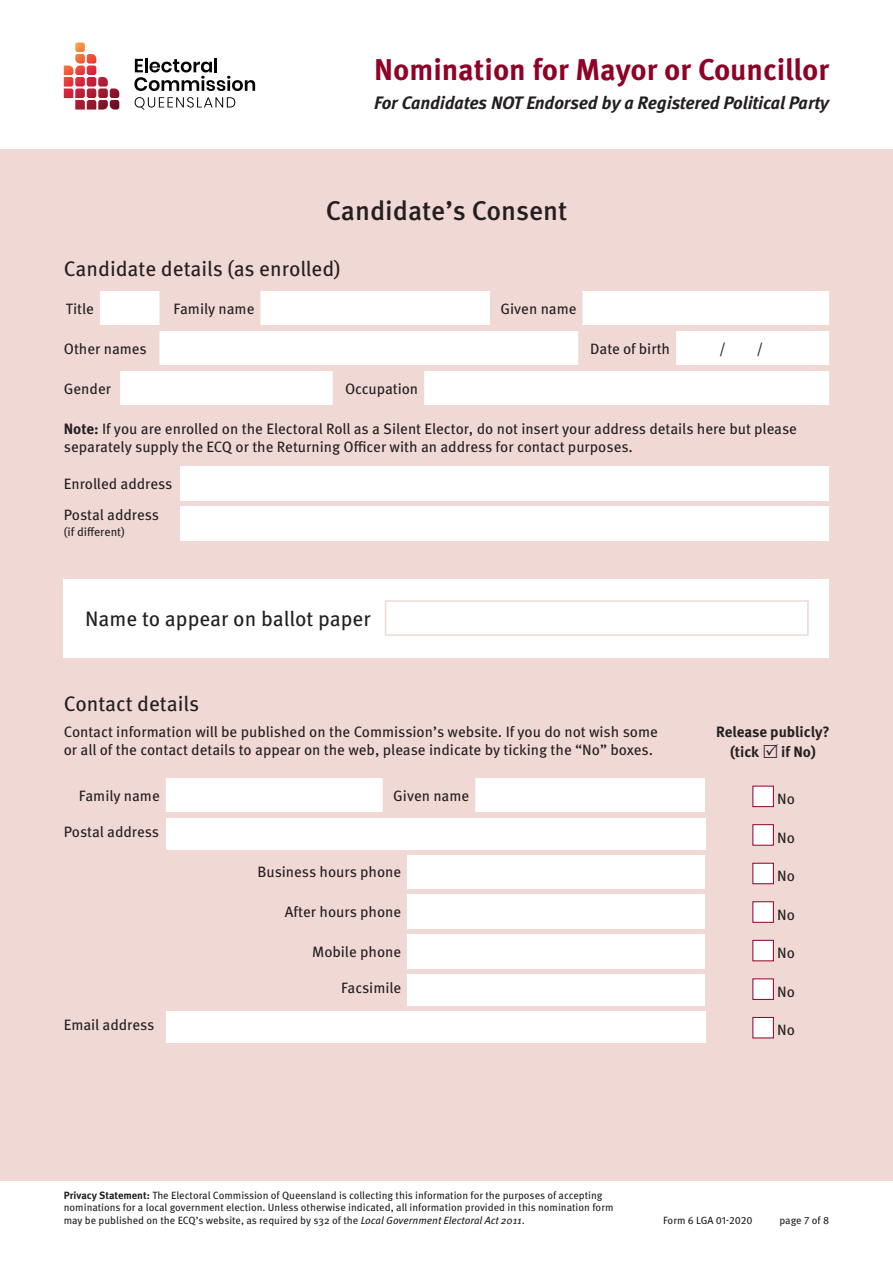
<style>
.page{position:relative;width:893px;height:1263px;background:#fff}
.page>*{position:absolute;margin:0;border:0;box-sizing:border-box;transform-origin:0 0}
.t1{font:700 30px "Meta Pro";color:#900126}
.t2{font:500 27px "Meta Pro";color:#231f20}
.t3{font:21px "Meta Pro";color:#231f20}
.t4{font:italic 700 18px "Meta Pro";letter-spacing:-.015em;color:#231f20}
.t5{font:15px/18px "Meta Pro";color:#231f20}
.t6{font:700 15px/19.4px "Meta Pro";color:#231f20}
.t7{font:12px "Meta Pro";color:#231f20}
.t8{font:10.5px/12.6px "Meta Pro";color:#231f20}
.s1{font-weight:700}
.s2{font-style:italic}
</style>
<div class="page">
<div style="left:0;top:149px;width:893px;height:1031px;background:#f0d8d5"></div>
<svg style="left:64px;top:43px;width:55px;height:67px"></svg>
<hr style="left:145px;top:58px;width:3px;height:14px;background:#050504">
<svg style="left:134px;top:59px;width:121px;height:32px"></svg>
<hr style="left:214px;top:58px;width:3px;height:14px;background:#050504">
<svg style="left:135px;top:97px;width:100px;height:13px"></svg>
<svg style="left:100px;top:291px;width:729px;height:34px"></svg>
<svg style="left:159px;top:331px;width:670px;height:34px;background:#fcf9f8"></svg>
<svg style="left:120px;top:371px;width:709px;height:34px;background:#fdf9f9"></svg>
<div style="left:180px;top:466px;width:649px;height:35px;background:#fff"></div>
<div style="left:180px;top:507px;width:649px;height:34px;background:#fff"></div>
<div style="left:64px;top:579px;width:765px;height:78px;background:#fff"></div>
<hr style="left:385px;top:600px;width:424px;height:2px;background:#f0d8d5">
<hr style="left:385px;top:602px;width:1px;height:32px;background:#f0d8d5">
<hr style="left:807px;top:602px;width:2px;height:32px;background:#f0d8d5">
<hr style="left:385px;top:634px;width:424px;height:2px;background:#f0d8d5">
<svg style="left:166px;top:778px;width:539px;height:34px"></svg>
<div style="left:166px;top:818px;width:539px;height:31px;background:#fff"></div>
<div style="left:407px;top:855px;width:298px;height:33px;background:#fff"></div>
<div style="left:407px;top:894px;width:298px;height:34px;background:#fff"></div>
<div style="left:407px;top:934px;width:298px;height:34px;background:#fff"></div>
<div style="left:407px;top:974px;width:298px;height:31px;background:#fff"></div>
<div style="left:166px;top:1011px;width:539px;height:31px;background:#fff"></div>
<div style="left:752px;top:786px;width:22px;height:21px;background:#fff;border:1px solid #900126"></div>
<div style="left:752px;top:824px;width:22px;height:21px;background:#fff;border:1px solid #900126"></div>
<div style="left:752px;top:863px;width:22px;height:21px;background:#fff;border:1px solid #900126"></div>
<div style="left:752px;top:901px;width:22px;height:22px;background:#fff;border:1px solid #900126"></div>
<div style="left:752px;top:940px;width:22px;height:21px;background:#fff;border:1px solid #900126"></div>
<div style="left:752px;top:978px;width:22px;height:22px;background:#fff;border:1px solid #900126"></div>
<div style="left:752px;top:1017px;width:22px;height:21px;background:#fff;border:1px solid #900126"></div>
<h1 class="t1" style="left:374px;top:50px;width:457px">Nomination for Mayor or Councillor</h1>
<p class="t4" style="left:374px;top:91px;width:457px">For Candidates NOT Endorsed by a Registered Political Party</p>
<h2 class="t2" style="left:326px;top:194px;width:243px">Candidate’s Consent</h2>
<h3 class="t3" style="left:64px;top:256px;width:278px">Candidate details (as enrolled)</h3>
<p class="t5" style="left:66px;top:300px;width:29px">Title</p>
<p class="t5" style="left:174px;top:300px;width:82px">Family name</p>
<p class="t5" style="left:500px;top:300px;width:78px">Given name</p>
<p class="t5" style="left:64px;top:340px;width:85px">Other names</p>
<p class="t5" style="left:590px;top:340px;width:81px">Date of birth</p>
<p class="t5" style="left:719px;top:340px;width:8px">/</p>
<p class="t5" style="left:756px;top:340px;width:8px">/</p>
<p class="t5" style="left:64px;top:380px;width:49px">Gender</p>
<p class="t5" style="left:345px;top:380px;width:75px">Occupation</p>
<p class="t5" style="left:64px;top:420px;width:735px"><span class="s1">Note:</span> If you are enrolled on the Electoral Roll as a Silent Elector, do not insert your address details here but please separately supply the ECQ or the Returning Officer with an address for contact purposes.</p>
<p class="t5" style="left:64px;top:469px;width:110px;line-height:30.8px">Enrolled address<br>Postal address</p>
<p class="t7" style="left:64px;top:524px;width:63px">(if different)</p>
<h3 class="t3" style="left:85px;top:605px;width:287px">Name to appear on ballot paper</h3>
<h3 class="t3" style="left:64px;top:690px;width:137px">Contact details</h3>
<p class="t5" style="left:64px;top:724px;width:596px">Contact information will be published on the Commission’s website. If you do not wish some or all of the contact details to appear on the web, please indicate by ticking the “No” boxes.</p>
<p class="t6" style="left:730px;top:723px;width:101px;text-indent:-14px">Release publicly? (tick</p>
<p class="t6" style="left:781px;top:742px;width:36px">if No)</p>
<p class="t5" style="left:79px;top:787px;width:82px">Family name</p>
<p class="t5" style="left:393px;top:787px;width:78px">Given name</p>
<p class="t5" style="left:64px;top:823px;width:97px">Postal address</p>
<p class="t5" style="left:257px;top:863px;width:145px">Business hours phone</p>
<p class="t5" style="left:285px;top:903px;width:118px">After hours phone</p>
<p class="t5" style="left:312px;top:943px;width:91px">Mobile phone</p>
<p class="t5" style="left:341px;top:980px;width:62px">Facsimile</p>
<p class="t5" style="left:64px;top:1017px;width:92px">Email address</p>
<p class="t5" style="left:777px;top:790px;width:19px">No</p>
<p class="t5" style="left:777px;top:829px;width:19px">No</p>
<p class="t5" style="left:777px;top:867px;width:19px">No</p>
<p class="t5" style="left:777px;top:906px;width:19px">No</p>
<p class="t5" style="left:777px;top:944px;width:19px">No</p>
<p class="t5" style="left:777px;top:983px;width:19px">No</p>
<p class="t5" style="left:777px;top:1021px;width:19px">No</p>
<p class="t8" style="left:64px;top:1189px;width:551px"><span class="s1">Privacy Statement:</span> The Electoral Commission of Queensland is collecting this information for the purposes of accepting nominations for a local government election. Unless otherwise indicated, all information provided in this nomination form may be published on the ECQ’s website, as required by s32 of the <span class="s2">Local Government Electoral Act 2011</span>.</p>
<p class="t8" style="left:663px;top:1214px;width:91px">Form 6 LGA 01-2020</p>
<p class="t8" style="left:779px;top:1214px;width:51px">page 7 of 8</p>
</div>
